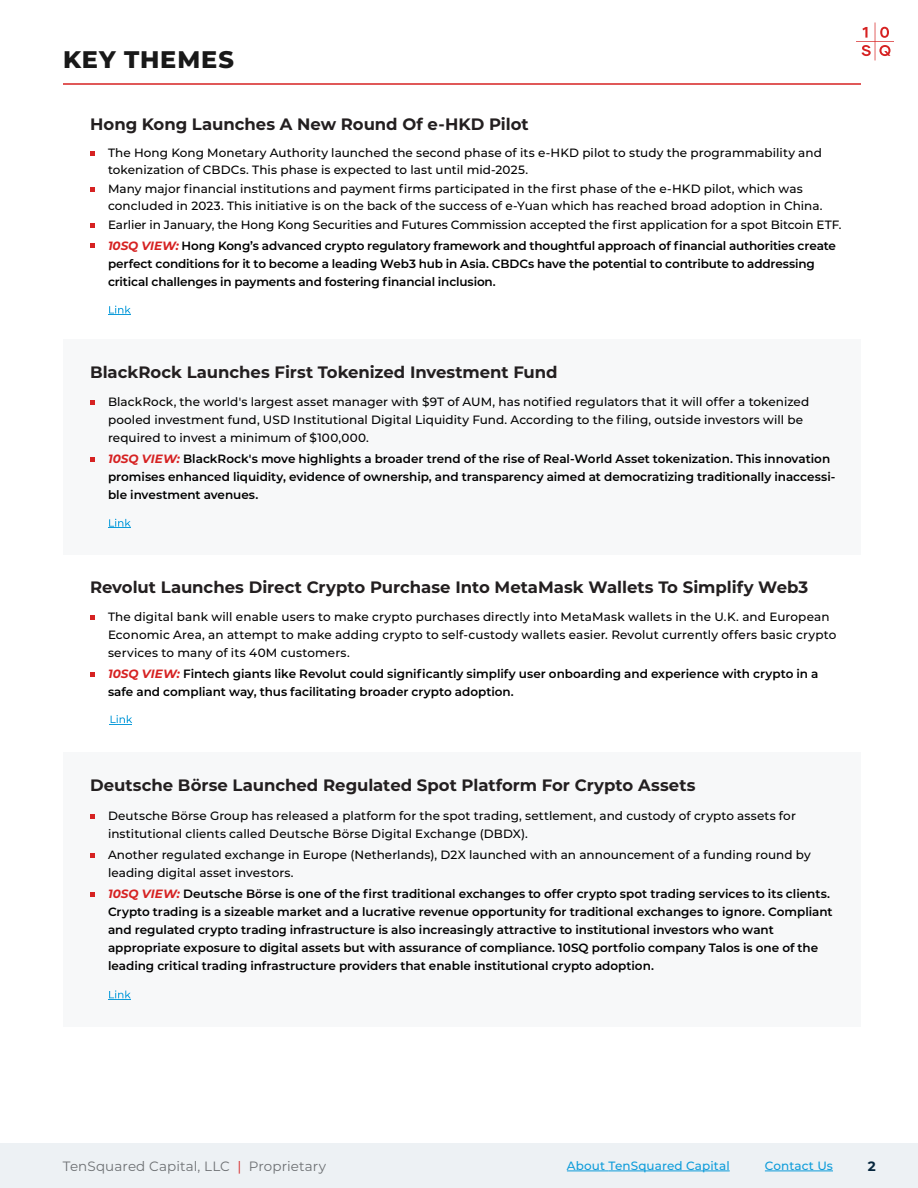
<style>
.page{position:relative;width:918px;height:1188px;background:#fff}
.page>*{position:absolute;margin:0;border:0;box-sizing:border-box;transform-origin:0 0}
.t1{font:800 24px "Montserrat";letter-spacing:.04em;color:#191919}
.t2{font:700 16.5px "Montserrat";color:#231f20}
.t3{font:13.5px "Montserrat";letter-spacing:.01em;color:#6d7073}
.t4{font:700 13.5px "Montserrat";color:#06263d}
.t5{font:500 12px/18px "Montserrat";letter-spacing:.005em;color:#000}
.t6{font:600 12px/18px "Montserrat";letter-spacing:-.005em;color:#000}
.t7{font:500 12px "Montserrat";letter-spacing:.01em;color:#0e9cda}
.s1{font-weight:700;font-style:italic;color:#d62222}
.s2{font-weight:600}
.s3{color:#d62222}
</style>
<div class="page">
<div style="left:63px;top:339px;width:798px;height:216px;background:#f7f8f9"></div>
<div style="left:63px;top:752px;width:798px;height:276px;background:#f7f8f9"></div>
<div style="left:0;top:1143px;width:918px;height:45px;background:#edf1f4"></div>
<hr style="left:63px;top:83px;width:798px;height:2px;background:#d62222">
<svg style="left:856px;top:23px;width:38px;height:37px"></svg>
<svg style="left:90px;top:814px;width:4px;height:5px"></svg>
<svg style="left:90px;top:854px;width:4px;height:4px"></svg>
<svg style="left:90px;top:892px;width:4px;height:5px"></svg>
<svg style="left:108px;top:990px;width:23px;height:10px"></svg>
<svg style="left:90px;top:152px;width:4px;height:4px"></svg>
<svg style="left:90px;top:188px;width:4px;height:4px"></svg>
<svg style="left:90px;top:224px;width:4px;height:4px"></svg>
<svg style="left:90px;top:243px;width:4px;height:5px"></svg>
<svg style="left:108px;top:306px;width:23px;height:9px"></svg>
<svg style="left:90px;top:400px;width:4px;height:5px"></svg>
<svg style="left:90px;top:458px;width:4px;height:4px"></svg>
<svg style="left:108px;top:519px;width:23px;height:9px"></svg>
<svg style="left:110px;top:715px;width:22px;height:10px"></svg>
<svg style="left:90px;top:615px;width:4px;height:5px"></svg>
<svg style="left:90px;top:672px;width:4px;height:4px"></svg>
<hr style="left:567px;top:1171px;width:42px;height:1px;background:#0e9cda">
<hr style="left:609px;top:1171px;width:121px;height:1px;background:#0e9cda">
<hr style="left:765px;top:1171px;width:68px;height:1px;background:#0e9cda">
<h1 class="t1" style="left:63px;top:42px;width:172px">KEY THEMES</h1>
<h2 class="t2" style="left:90px;top:112px;width:440px">Hong Kong Launches A New Round Of e-HKD Pilot</h2>
<p class="t5" style="left:108px;top:144px;width:715px;line-height:16.5px">The Hong Kong Monetary Authority launched the second phase of its e-HKD pilot to study the programmability and tokenization of CBDCs. This phase is expected to last until mid-2025.</p>
<p class="t5" style="left:108px;top:180px;width:716px;line-height:16.5px">Many major financial institutions and payment firms participated in the first phase of the e-HKD pilot, which was concluded in 2023. This initiative is on the back of the success of e-Yuan which has reached broad adoption in China.</p>
<p class="t5" style="left:108px;top:214px;width:735px;line-height:21px">Earlier in January, the Hong Kong Securities and Futures Commission accepted the first application for a spot Bitcoin ETF.<br><span class="s1">10SQ VIEW:</span> <span class="s2">Hong Kong’s advanced crypto regulatory framework and thoughtful approach of financial authorities create</span></p>
<p class="t6" style="left:108px;top:254px;width:708px">perfect conditions for it to become a leading Web3 hub in Asia. CBDCs have the potential to contribute to addressing critical challenges in payments and fostering financial inclusion.</p>
<h2 class="t2" style="left:90px;top:360px;width:469px">BlackRock Launches First Tokenized Investment Fund</h2>
<p class="t5" style="left:108px;top:392px;width:703px">BlackRock, the world's largest asset manager with $9T of AUM, has notified regulators that it will offer a tokenized pooled investment fund, USD Institutional Digital Liquidity Fund. According to the filing, outside investors will be required to invest a minimum of $100,000.</p>
<p class="t6" style="left:108px;top:449px;width:729px"><span class="s1">10SQ VIEW:</span> BlackRock's move highlights a broader trend of the rise of Real-World Asset tokenization. This innovation promises enhanced liquidity, evidence of ownership, and transparency aimed at democratizing traditionally inaccessi&shy;ble investment avenues.</p>
<h2 class="t2" style="left:90px;top:575px;width:720px">Revolut Launches Direct Crypto Purchase Into MetaMask Wallets To Simplify Web3</h2>
<p class="t5" style="left:108px;top:607px;width:730px">The digital bank will enable users to make crypto purchases directly into MetaMask wallets in the U.K. and European<br>Economic Area, an attempt to make adding crypto to self-custody wallets easier. Revolut currently offers basic crypto services to many of its 40M customers.</p>
<p class="t6" style="left:108px;top:664px;width:712px"><span class="s1">10SQ VIEW:</span> Fintech giants like Revolut could significantly simplify user onboarding and experience with crypto in a safe and compliant way, thus facilitating broader crypto adoption.</p>
<h2 class="t2" style="left:90px;top:773px;width:607px">Deutsche Börse Launched Regulated Spot Platform For Crypto Assets</h2>
<p class="t5" style="left:108px;top:806px;width:689px">Deutsche Börse Group has released a platform for the spot trading, settlement, and custody of crypto assets for institutional clients called Deutsche Börse Digital Exchange (DBDX).</p>
<p class="t5" style="left:108px;top:845px;width:704px">Another regulated exchange in Europe (Netherlands), D2X launched with an announcement of a funding round by leading digital asset investors.</p>
<p class="t6" style="left:108px;top:884px;width:726px"><span class="s1">10SQ VIEW:</span> Deutsche Börse is one of the first traditional exchanges to offer crypto spot trading services to its clients.<br>Crypto trading is a sizeable market and a lucrative revenue opportunity for traditional exchanges to ignore. Compliant and regulated crypto trading infrastructure is also increasingly attractive to institutional investors who want appropriate exposure to digital assets but with assurance of compliance. 10SQ portfolio company Talos is one of the leading critical trading infrastructure providers that enable institutional crypto adoption.</p>
<p class="t7" style="left:567px;top:1157px;width:164px">About TenSquared Capital</p>
<p class="t7" style="left:765px;top:1157px;width:70px">Contact Us</p>
<p class="t3" style="left:63px;top:1157px;width:265px">TenSquared Capital, LLC <span class="s3">|</span> Proprietary</p>
<p class="t4" style="left:868px;top:1157px;width:9px">2</p>
</div>
